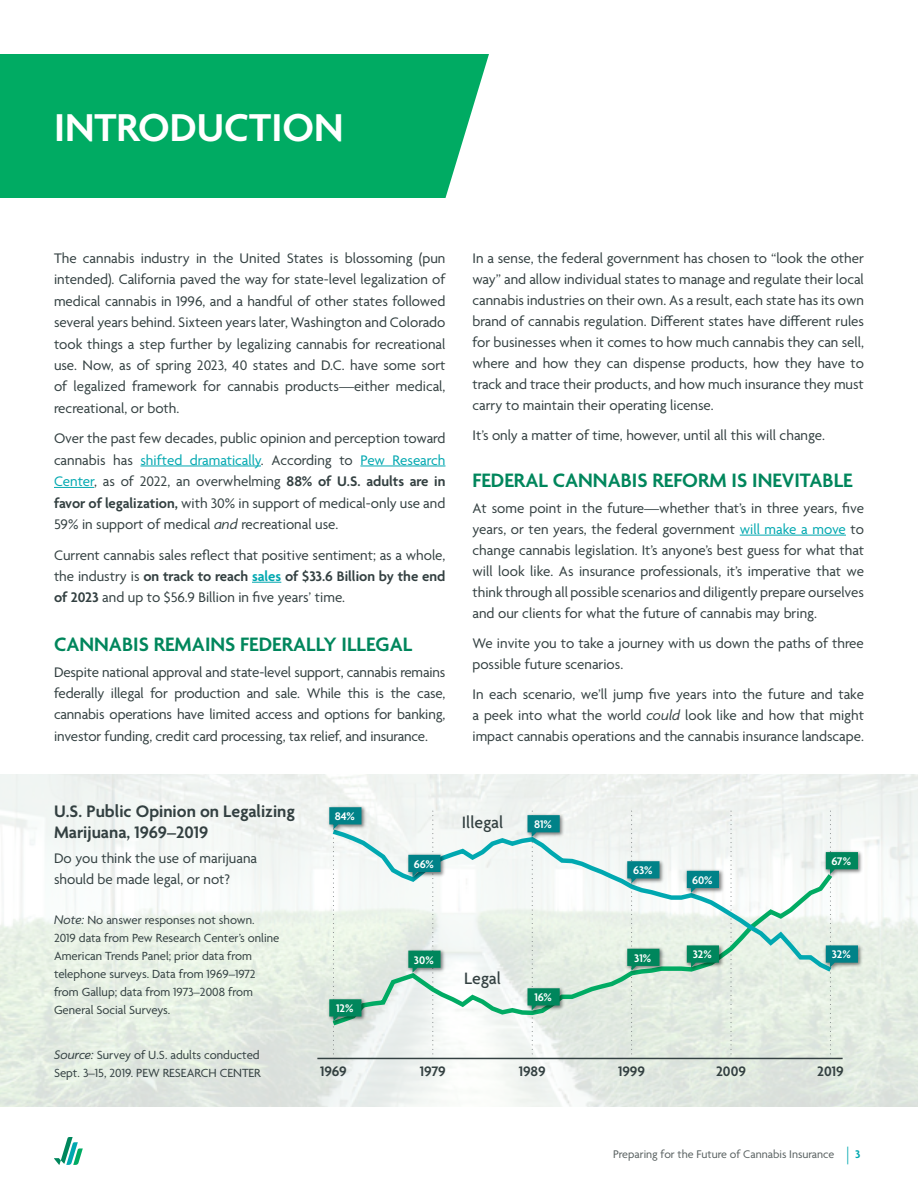
<style>
.page{position:relative;width:918px;height:1188px;background:#fff}
.page>*{position:absolute;margin:0;border:0;box-sizing:border-box;transform-origin:0 0}
.section_title{font:600 42px "Agenda";color:#fff}
.heading_1{font:600 21px "Agenda";color:#00865c}
.figure_title{font:600 18px/21px "Agenda";color:#334041}
.t1{font:500 17.85px "Agenda";color:#334041}
.text{font:15px/21.5px "Agenda";color:#334041;text-align:justify}
.t2{font:600 14.85px "Agenda";color:#334041}
.source{font:12.75px/18px "Agenda";color:#334041}
.t3{font:12px "Agenda";color:#586060}
.t4{font:600 11.85px "Agenda";color:#fff}
.s1{color:#00a8b0}
.s2{font-weight:600}
.s3{font-style:italic}
.s4{font-weight:600;color:#00a8b0}
.s5{font-style:italic;font-size:13.5px}
.s6{font-weight:300;font-size:18.75px;color:#00a8b0}
</style>
<div class="page">
<svg style="left:54px;top:1137px;width:29px;height:28px"></svg>
<div style="left:0;top:54px;width:489px;height:144px;background:#00ab63"></div>
<hr style="left:140px;top:466px;width:121px;height:1px;background:#00a8b0">
<hr style="left:360px;top:466px;width:85px;height:1px;background:#00a8b0">
<hr style="left:54px;top:487px;width:40px;height:1px;background:#00a8b0">
<svg style="left:252px;top:582px;width:29px;height:1px"></svg>
<hr style="left:740px;top:535px;width:106px;height:1px;background:#00a8b0">
<svg style="left:731px;top:808px;width:1px;height:250px"></svg>
<svg style="left:328px;top:976px;width:498px;height:53px"></svg>
<svg style="left:328px;top:826px;width:498px;height:150px"></svg>
<img style="left:326px;top:804px;width:42px;height:31px">
<img style="left:326px;top:996px;width:42px;height:32px">
<svg style="left:329px;top:807px;width:32px;height:251px"></svg>
<img style="left:405px;top:852px;width:42px;height:31px">
<img style="left:524px;top:812px;width:42px;height:31px">
<img style="left:624px;top:858px;width:42px;height:31px">
<img style="left:684px;top:868px;width:41px;height:31px">
<svg style="left:687px;top:871px;width:32px;height:22px"></svg>
<img style="left:823px;top:849px;width:40px;height:31px">
<img style="left:405px;top:948px;width:42px;height:31px">
<svg style="left:408px;top:808px;width:33px;height:250px"></svg>
<img style="left:524px;top:985px;width:42px;height:32px">
<svg style="left:528px;top:808px;width:32px;height:250px"></svg>
<img style="left:624px;top:946px;width:42px;height:31px">
<svg style="left:627px;top:808px;width:32px;height:250px"></svg>
<img style="left:684px;top:942px;width:41px;height:32px">
<svg style="left:687px;top:945px;width:32px;height:22px"></svg>
<img style="left:823px;top:942px;width:41px;height:32px">
<svg style="left:826px;top:808px;width:32px;height:250px"></svg>
<hr style="left:317px;top:1058px;width:526px;height:1px;background:#334041">
<p class="section_title" style="left:54px;top:105px;width:291px">INTRODUCTION</p>
<p class="text" style="left:54px;top:248px;width:393px">The cannabis industry in the United States is blossoming (pun intended). California paved the way for state-level legalization of medical cannabis in 1996, and a handful of other states followed several years behind. Sixteen years later, Washington and Colorado took things a step further by legalizing cannabis for recreational use. Now, as of spring 2023, 40 states and D.C. have some sort of legalized framework for cannabis products—either medical, recreational, or both.</p>
<p class="text" style="left:54px;top:429px;width:393px">Over the past few decades, public opinion and perception toward cannabis has <span class="s1">shifted dramatically</span>. According to <span class="s1">Pew Research Center</span>, as of 2022, an overwhelming <span class="s2">88% of U.S. adults are in favor of legalization,</span> with 30% in support of medical-only use and 59% in support of medical <span class="s3">and</span> recreational use.</p>
<p class="text" style="left:54px;top:545px;width:393px">Current cannabis sales reflect that positive sentiment; as a whole, the industry is <span class="s2">on track to reach</span> <span class="s4">sales</span> <span class="s2">of $33.6 Billion by the end of 2023</span> and up to $56.9 Billion in five years’ time.</p>
<p class="heading_1" style="left:54px;top:633px;width:360px">CANNABIS REMAINS FEDERALLY ILLEGAL</p>
<p class="text" style="left:54px;top:662px;width:393px">Despite national approval and state-level support, cannabis remains federally illegal for production and sale. While this is the case, cannabis operations have limited access and options for banking, investor funding, credit card processing, tax relief, and insurance.</p>
<p class="text" style="left:472px;top:248px;width:393px;line-height:21px">In a sense, the federal government has chosen to “look the other way” and allow individual states to manage and regulate their local cannabis industries on their own. As a result, each state has its own brand of cannabis regulation. Different states have different rules for businesses when it comes to how much cannabis they can sell, where and how they can dispense products, how they have to track and trace their products, and how much insurance they must carry to maintain their operating license.</p>
<p class="text" style="left:472px;top:425px;width:354px">It’s only a matter of time, however, until all this will change.</p>
<p class="heading_1" style="left:472px;top:469px;width:382px">FEDERAL CANNABIS REFORM IS INEVITABLE</p>
<p class="text" style="left:472px;top:499px;width:393px;line-height:21px">At some point in the future—whether that’s in three years, five years, or ten years, the federal government <span class="s1">will make a move</span> to change cannabis legislation. It’s anyone’s best guess for what that will look like. As insurance professionals, it’s imperative that we think through all possible scenarios and diligently prepare ourselves and our clients for what the future of cannabis may bring.</p>
<p class="text" style="left:472px;top:634px;width:393px;line-height:21px">We invite you to take a journey with us down the paths of three possible future scenarios.</p>
<p class="text" style="left:472px;top:685px;width:393px;line-height:21px">In each scenario, we’ll jump five years into the future and take a peek into what the world <span class="s3">could</span> look like and how that might impact cannabis operations and the cannabis insurance landscape.</p>
<p class="figure_title" style="left:54px;top:802px;width:243px">U.S. Public Opinion on Legalizing<br>Marijuana, 1969–2019</p>
<p class="text" style="left:54px;top:849px;width:205px;line-height:21px">Do you think the use of marijuana should be made legal, or not?</p>
<p class="source" style="left:54px;top:912px;width:227px"><span class="s5">Note:</span> No answer responses not shown.<br>2019 data from Pew Research Center’s online American Trends Panel; prior data from telephone surveys. Data from 1969–1972 from Gallup; data from 1973–2008 from General Social Surveys.</p>
<p class="source" style="left:54px;top:1047px;width:208px"><span class="s5">Source:</span> Survey of U.S. adults conducted<br>Sept. 3–15, 2019. PEW RESEARCH CENTER</p>
<p class="t4" style="left:335px;top:810px;width:22px">84%</p>
<p class="t4" style="left:336px;top:1002px;width:19px">12%</p>
<p class="t4" style="left:414px;top:858px;width:22px">66%</p>
<p class="t1" style="left:462px;top:813px;width:43px">Illegal</p>
<p class="t4" style="left:534px;top:818px;width:19px">81%</p>
<p class="t4" style="left:414px;top:953px;width:21px">30%</p>
<p class="t1" style="left:464px;top:969px;width:38px">Legal</p>
<p class="t4" style="left:534px;top:991px;width:19px">16%</p>
<p class="t4" style="left:633px;top:864px;width:21px">63%</p>
<p class="t4" style="left:692px;top:874px;width:22px">60%</p>
<p class="t4" style="left:831px;top:855px;width:21px">67%</p>
<p class="t4" style="left:634px;top:951px;width:19px">31%</p>
<p class="t4" style="left:693px;top:948px;width:20px">32%</p>
<p class="t4" style="left:832px;top:948px;width:20px">32%</p>
<p class="t2" style="left:320px;top:1064px;width:28px">1969</p>
<p class="t2" style="left:420px;top:1064px;width:27px">1979</p>
<p class="t2" style="left:519px;top:1064px;width:28px">1989</p>
<p class="t2" style="left:618px;top:1064px;width:29px">1999</p>
<p class="t2" style="left:716px;top:1064px;width:31px">2009</p>
<p class="t2" style="left:817px;top:1064px;width:28px">2019</p>
<p class="t3" style="left:613px;top:1147px;width:249px">Preparing for the Future of Cannabis Insurance <span class="s6">|</span> <span class="s4">3</span></p>
</div>
